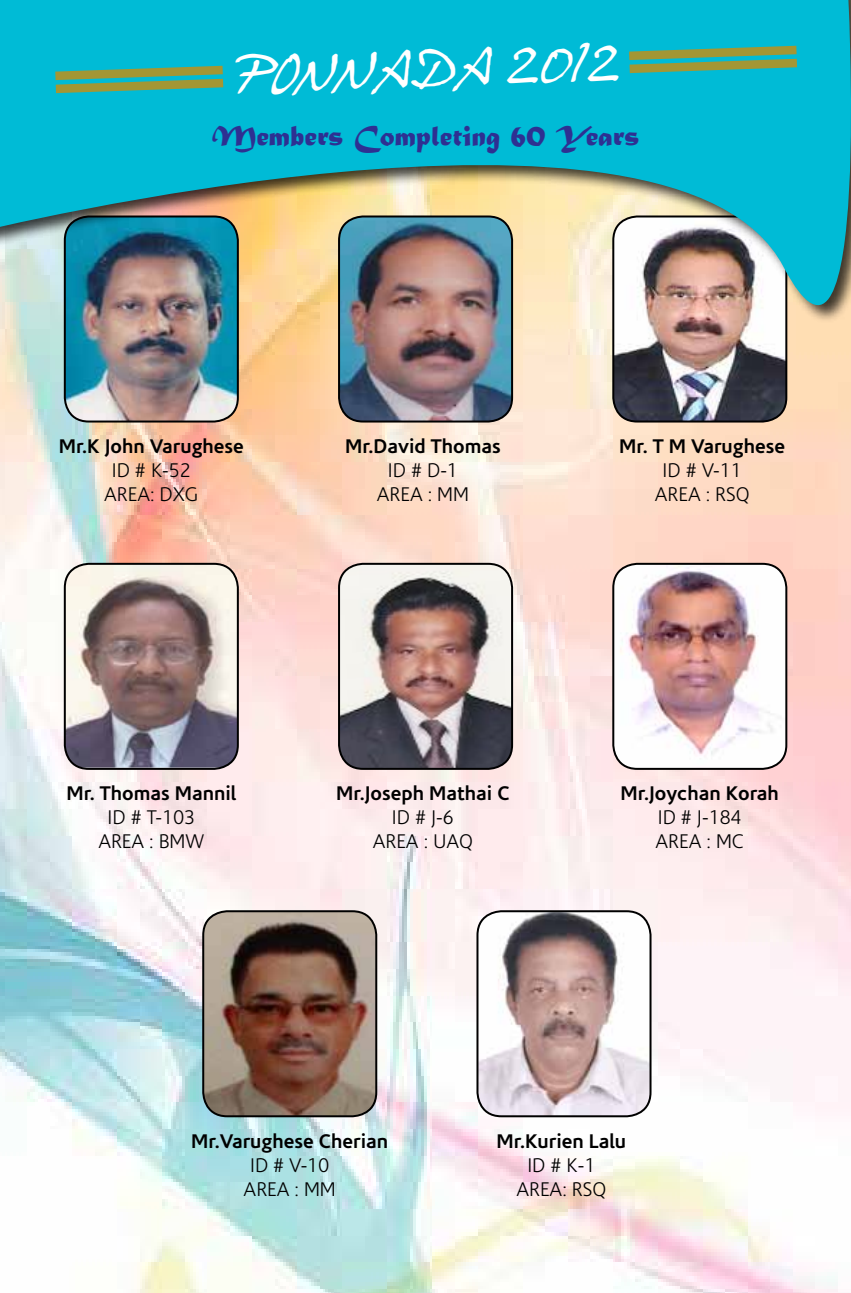
<style>
.page{position:relative;width:851px;height:1293px;background:#fff}
.page>*{position:absolute;margin:0;border:0;box-sizing:border-box;transform-origin:0 0}
.t1{font:46px "Hans Hand";color:#fff}
.t2{font:30px "Matura MT Script Capitals";color:#2e3092}
.t3{font:700 20px "Corisande";color:#000}
.t4{font:300 20px/24px "Corisande";color:#000;text-align:center}
</style>
<div class="page">
<img style="left:0;top:438px;width:850px;height:855px">
<img style="left:65px;top:564px;width:173px;height:203px">
<div style="left:64px;top:563px;width:175px;height:207px;border:2px solid #000;border-radius:24px"></div>
<img style="left:203px;top:911px;width:173px;height:205px">
<div style="left:202px;top:910px;width:175px;height:207px;border:2px solid #000;border-radius:24px"></div>
<img style="left:339px;top:564px;width:173px;height:205px">
<div style="left:338px;top:563px;width:175px;height:207px;border:2px solid #000;border-radius:24px"></div>
<img style="left:477px;top:911px;width:173px;height:205px">
<div style="left:476px;top:910px;width:175px;height:207px;border:2px solid #000;border-radius:24px"></div>
<img style="left:613px;top:564px;width:173px;height:205px">
<div style="left:612px;top:563px;width:175px;height:207px;border:2px solid #000;border-radius:24px"></div>
<img style="left:0;top:0;width:850px;height:438px">
<svg style="left:55px;top:66px;width:168px;height:27px;background:#66a370"></svg>
<svg style="left:629px;top:46px;width:168px;height:27px;background:#66a370"></svg>
<h1 class="t1" style="left:230px;top:51px;width:390px;rotate:-2deg">PONNADA 2012</h1>
<h2 class="t2" style="left:212px;top:118px;width:428px">Members Completing 60 Years</h2>
<p class="t3" style="left:59px;top:435px;width:187px">Mr.K John Varughese</p>
<p class="t4" style="left:104px;top:459px;width:96px">ID # K-52<br>AREA: DXG</p>
<p class="t3" style="left:345px;top:435px;width:157px">Mr.David Thomas</p>
<p class="t4" style="left:377px;top:459px;width:94px">ID # D-1<br>AREA : MM</p>
<p class="t3" style="left:619px;top:435px;width:167px">Mr. T M Varughese</p>
<p class="t4" style="left:654px;top:459px;width:96px">ID # V-11<br>AREA : RSQ</p>
<p class="t3" style="left:66px;top:782px;width:171px">Mr. Thomas Mannil</p>
<p class="t4" style="left:98px;top:806px;width:107px">ID # T-103<br>AREA : BMW</p>
<p class="t3" style="left:336px;top:782px;width:175px">Mr.Joseph Mathai C</p>
<p class="t4" style="left:373px;top:806px;width:102px">ID # J-6<br>AREA : UAQ</p>
<p class="t3" style="left:620px;top:782px;width:160px">Mr.Joychan Korah</p>
<p class="t4" style="left:655px;top:806px;width:90px;text-align:left">ID # J-184<br>AREA : MC</p>
<p class="t3" style="left:191px;top:1129px;width:198px">Mr.Varughese Cherian</p>
<p class="t4" style="left:243px;top:1153px;width:94px">ID # V-10<br>AREA : MM</p>
<p class="t3" style="left:496px;top:1129px;width:131px">Mr.Kurien Lalu</p>
<p class="t4" style="left:516px;top:1153px;width:91px">ID # K-1<br>AREA: RSQ</p>
</div>
